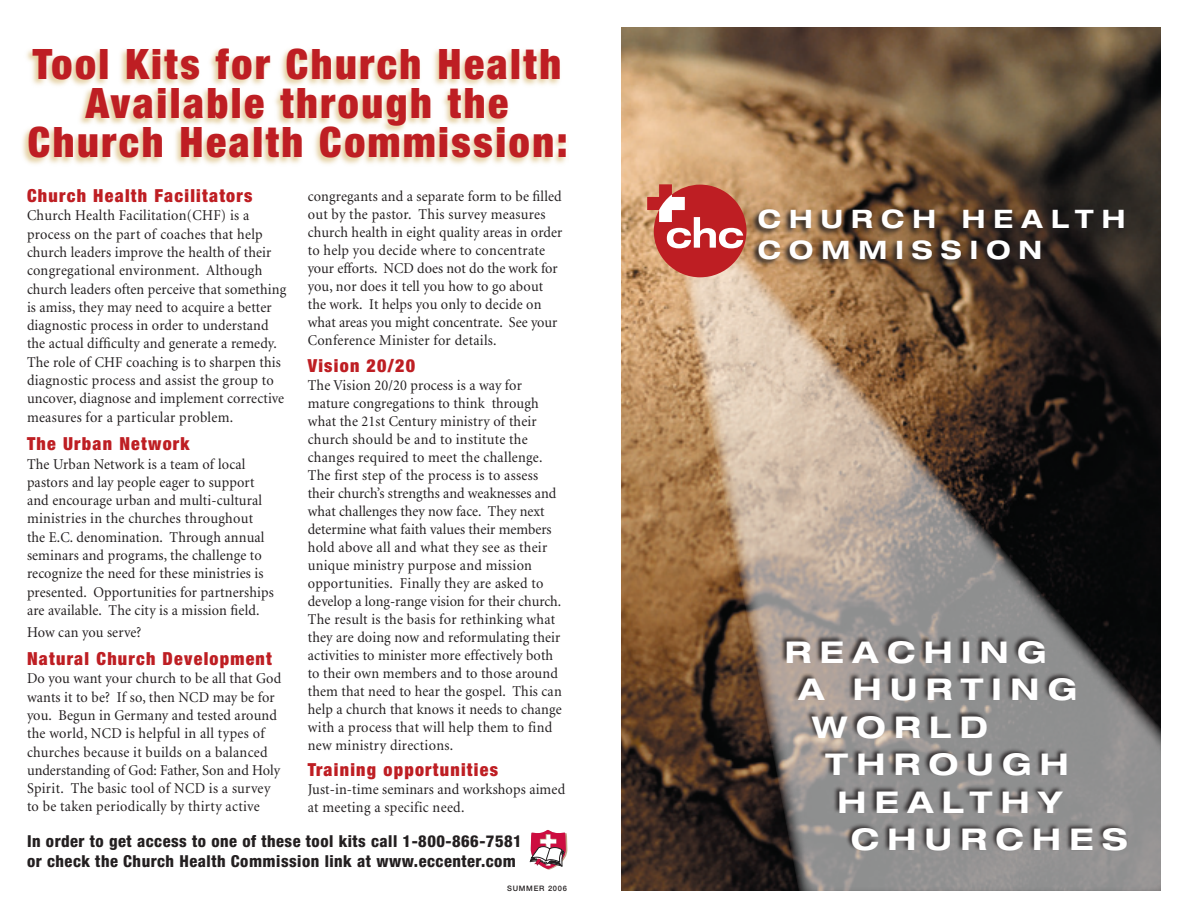
<style>
.page{position:relative;width:1188px;height:918px;background:#fff}
.page>*{position:absolute;margin:0;border:0;box-sizing:border-box;transform-origin:0 0}
.t1{font:900 condensed 42px/39px "Helvetica Neue";letter-spacing:.06em;color:#be1e23;text-align:center}
.t2{font:700 expanded 30px "Helvetica Neue";letter-spacing:.27em;color:#fff;scale:1.04 1}
.t3{font:700 expanded 25.5px/30.6px "Helvetica Neue";letter-spacing:.32em;color:#fff}
.t4{font:900 condensed 18px "Helvetica Neue";letter-spacing:.07em;color:#be1e23}
.t5{font:800 condensed 16.5px/19.5px "Helvetica Neue";letter-spacing:.03em;color:#231f20}
.t6{font:15px/18px "Minion";letter-spacing:.01em;color:#231f20;scale:.95 1}
.t7{font:500 7.5px "Helvetica Neue";letter-spacing:.1em;color:#231f20}
</style>
<div class="page">
<img style="left:621px;top:27px;width:540px;height:864px">
<svg style="left:681px;top:250px;width:480px;height:641px;background:#716153"></svg>
<svg style="left:750px;top:207px;width:376px;height:61px;background:#594330"></svg>
<div style="left:780px;top:633px;width:348px;height:219px;background:#231f20;opacity:.85"></div>
<svg style="left:22px;top:49px;width:544px;height:116px"></svg>
<svg style="left:530px;top:830px;width:37px;height:40px"></svg>
<svg style="left:647px;top:184px;width:100px;height:93px;background:#cd6059"></svg>
<p class="t1" style="left:28px;top:44px;width:541px">Tool Kits for Church Health<br>Available through the<br>Church Health Commission:</p>
<p class="t6" style="left:308px;top:188px;width:270px">congregants and a separate form to be filled out by the pastor. This survey measures church health in eight quality areas in order to help you decide where to concentrate your efforts. NCD does not do the work for you, nor does it tell you how to go about the work. It helps you only to decide on what areas you might concentrate. See your Conference Minister for details.</p>
<p class="t4" style="left:308px;top:354px;width:109px">Vision 20/20</p>
<p class="t6" style="left:308px;top:377px;width:269px">The Vision 20/20 process is a way for mature congregations to think through what the 21st Century ministry of their church should be and to institute the changes required to meet the challenge.<br>The first step of the process is to assess their church’s strengths and weaknesses and what challenges they now face. They next determine what faith values their members hold above all and what they see as their unique ministry purpose and mission opportunities. Finally they are asked to develop a long-range vision for their church.<br>The result is the basis for rethinking what they are doing now and reformulating their activities to minister more effectively both to their own members and to those around them that need to hear the gospel. This can help a church that knows it needs to change with a process that will help them to find new ministry directions.</p>
<p class="t4" style="left:308px;top:759px;width:192px">Training opportunities</p>
<p class="t6" style="left:308px;top:781px;width:272px">Just-in-time seminars and workshops aimed at meeting a specific need.</p>
<p class="t5" style="left:27px;top:831px;width:496px">In order to get access to one of these tool kits call 1-800-866-7581 or check the Church Health Commission link at www.eccenter.com</p>
<p class="t7" style="left:507px;top:884px;width:61px">SUMMER 2006</p>
<p class="t4" style="left:27px;top:185px;width:227px">Church Health Facilitators</p>
<p class="t6" style="left:27px;top:207px;width:274px">Church Health Facilitation(CHF) is a process on the part of coaches that help church leaders improve the health of their congregational environment. Although church leaders often perceive that something is amiss, they may need to acquire a better diagnostic process in order to understand the actual difficulty and generate a remedy.<br>The role of CHF coaching is to sharpen this diagnostic process and assist the group to uncover, diagnose and implement corrective measures for a particular problem.</p>
<p class="t4" style="left:27px;top:433px;width:164px">The Urban Network</p>
<p class="t6" style="left:27px;top:455px;width:261px">The Urban Network is a team of local pastors and lay people eager to support and encourage urban and multi-cultural ministries in the churches throughout the E.C. denomination. Through annual seminars and programs, the challenge to recognize the need for these ministries is presented. Opportunities for partnerships are available. The city is a mission field.</p>
<p class="t6" style="left:27px;top:623px;width:122px">How can you serve?</p>
<p class="t4" style="left:27px;top:648px;width:246px">Natural Church Development</p>
<p class="t6" style="left:27px;top:670px;width:269px">Do you want your church to be all that God wants it to be? If so, then NCD may be for you. Begun in Germany and tested around the world, NCD is helpful in all types of churches because it builds on a balanced understanding of God: Father, Son and Holy Spirit. The basic tool of NCD is a survey to be taken periodically by thirty active</p>
<p class="t3" style="left:758px;top:203px;width:369px">CHURCH HEALTH<br>COMMISSION</p>
<p class="t2" style="left:785px;top:633px;width:253px">REACHING</p>
<p class="t2" style="left:798px;top:671px;width:270px">A HURTING</p>
<p class="t2" style="left:812px;top:708px;width:171px">WORLD</p>
<p class="t2" style="left:825px;top:746px;width:236px">THROUGH</p>
<p class="t2" style="left:837px;top:783px;width:218px">HEALTHY</p>
<p class="t2" style="left:851px;top:821px;width:268px">CHURCHES</p>
</div>
